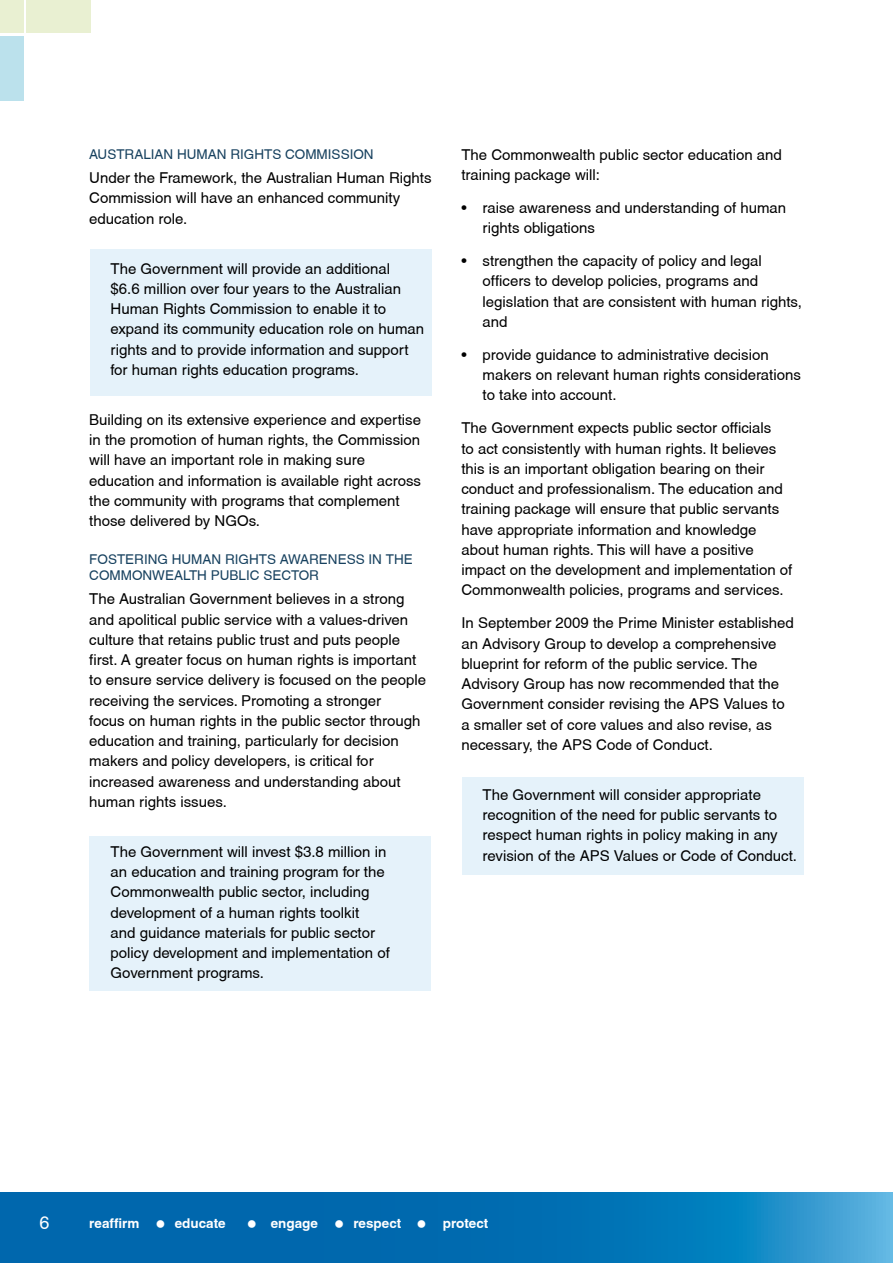
<style>
.page{position:relative;width:893px;height:1263px;background:#fff}
.page>*{position:absolute;margin:0;border:0;box-sizing:border-box;transform-origin:0 0}
.t1{font:18px "Helvetica";color:#fff}
.t2{font:15px/20.2px "Helvetica";color:#000}
.t3{font:13.5px "Helvetica";color:#17415f}
.t4{font:700 13.5px "Helvetica";color:#fff}
</style>
<div class="page">
<svg style="left:0;top:1192px;width:893px;height:71px;background:#0974b6"></svg>
<div style="left:0;top:0;width:24px;height:33px;background:#e9f0d2"></div>
<div style="left:0;top:36px;width:24px;height:65px;background:#bbe1ec"></div>
<div style="left:26px;top:0;width:65px;height:33px;background:#e9f0d2"></div>
<hr style="left:892px;top:0;width:1px;height:34px;background:#6bbfe7">
<div style="left:462px;top:778px;width:341px;height:97px;background:#e5f2fa"></div>
<div style="left:89px;top:836px;width:342px;height:155px;background:#e5f2fa"></div>
<div style="left:90px;top:249px;width:341px;height:147px;background:#e5f2fa"></div>
<svg style="left:157px;top:1220px;width:7px;height:7px"></svg>
<svg style="left:248px;top:1220px;width:8px;height:7px"></svg>
<svg style="left:335px;top:1220px;width:8px;height:7px"></svg>
<svg style="left:418px;top:1220px;width:7px;height:7px"></svg>
<p class="t3" style="left:89px;top:146px;width:18px">Australian</p>
<p class="t3" style="left:177px;top:146px;width:21px">Human</p>
<p class="t3" style="left:230px;top:146px;width:19px">Rights</p>
<p class="t3" style="left:285px;top:146px;width:29px">Commissi</p>
<p class="t3" style="left:353px;top:146px;width:20px">on</p>
<p class="t2" style="left:89px;top:168px;width:344px">Under the Framework, the Australian Human Rights<br>Commission will have an enhanced community education role.</p>
<p class="t2" style="left:111px;top:258px;width:315px">The Government will provide an additional<br>$6.6 million over four years to the Australian Human Rights Commission to enable it to expand its community education role on human rights and to provide information and support for human rights education programs.</p>
<p class="t2" style="left:89px;top:409px;width:333px">Building on its extensive experience and expertise in the promotion of human rights, the Commission will have an important role in making sure education and information is available right across the community with programs that complement those delivered by NGOs.</p>
<p class="t3" style="left:89px;top:551px;width:54px">Fostering</p>
<p class="t3" style="left:172px;top:551px;width:11px">human</p>
<p class="t3" style="left:225px;top:551px;width:10px">rights</p>
<p class="t3" style="left:280px;top:551px;width:134px">awareness in th e</p>
<p class="t3" style="left:89px;top:567px;width:94px">Commonwealth</p>
<p class="t3" style="left:211px;top:567px;width:18px">Public</p>
<p class="t3" style="left:263px;top:567px;width:52px">Sector</p>
<p class="t2" style="left:89px;top:589px;width:338px">The Australian Government believes in a strong and apolitical public service with a values-driven culture that retains public trust and puts people first. A greater focus on human rights is important to ensure service delivery is focused on the people receiving the services. Promoting a stronger<br>focus on human rights in the public sector through education and training, particularly for decision makers and policy developers, is critical for increased awareness and understanding about human rights issues.</p>
<p class="t2" style="left:111px;top:841px;width:281px">The Government will invest $3.8 million in an education and training program for the Commonwealth public sector, including development of a human rights toolkit<br>and guidance materials for public sector policy development and implementation of Government programs.</p>
<p class="t2" style="left:461px;top:144px;width:322px">The Commonwealth public sector education and training package will:</p>
<p class="t2" style="left:483px;top:197px;width:305px;text-indent:-21px">• raise awareness and understanding of human rights obligations</p>
<p class="t2" style="left:483px;top:251px;width:321px;text-indent:-21px">• strengthen the capacity of policy and legal officers to develop policies, programs and legislation that are consistent with human rights, and</p>
<p class="t2" style="left:483px;top:344px;width:320px;text-indent:-21px">• provide guidance to administrative decision makers on relevant human rights considerations to take into account.</p>
<p class="t2" style="left:461px;top:418px;width:333px">The Government expects public sector officials<br>to act consistently with human rights. It believes this is an important obligation bearing on their conduct and professionalism. The education and training package will ensure that public servants have appropriate information and knowledge about human rights. This will have a positive impact on the development and implementation of Commonwealth policies, programs and services.</p>
<p class="t2" style="left:461px;top:613px;width:334px">In September 2009 the Prime Minister established an Advisory Group to develop a comprehensive blueprint for reform of the public service. The Advisory Group has now recommended that the Government consider revising the APS Values to a smaller set of core values and also revise, as necessary, the APS Code of Conduct.</p>
<p class="t2" style="left:483px;top:784px;width:316px">The Government will consider appropriate recognition of the need for public servants to respect human rights in policy making in any revision of the APS Values or Code of Conduct.</p>
<p class="t1" style="left:40px;top:1212px;width:12px">6</p>
<p class="t4" style="left:89px;top:1215px;width:52px">reaffirm</p>
<p class="t4" style="left:175px;top:1215px;width:53px">educate</p>
<p class="t4" style="left:271px;top:1215px;width:49px">engage</p>
<p class="t4" style="left:353px;top:1215px;width:50px">respect</p>
<p class="t4" style="left:443px;top:1215px;width:47px">protect</p>
</div>
